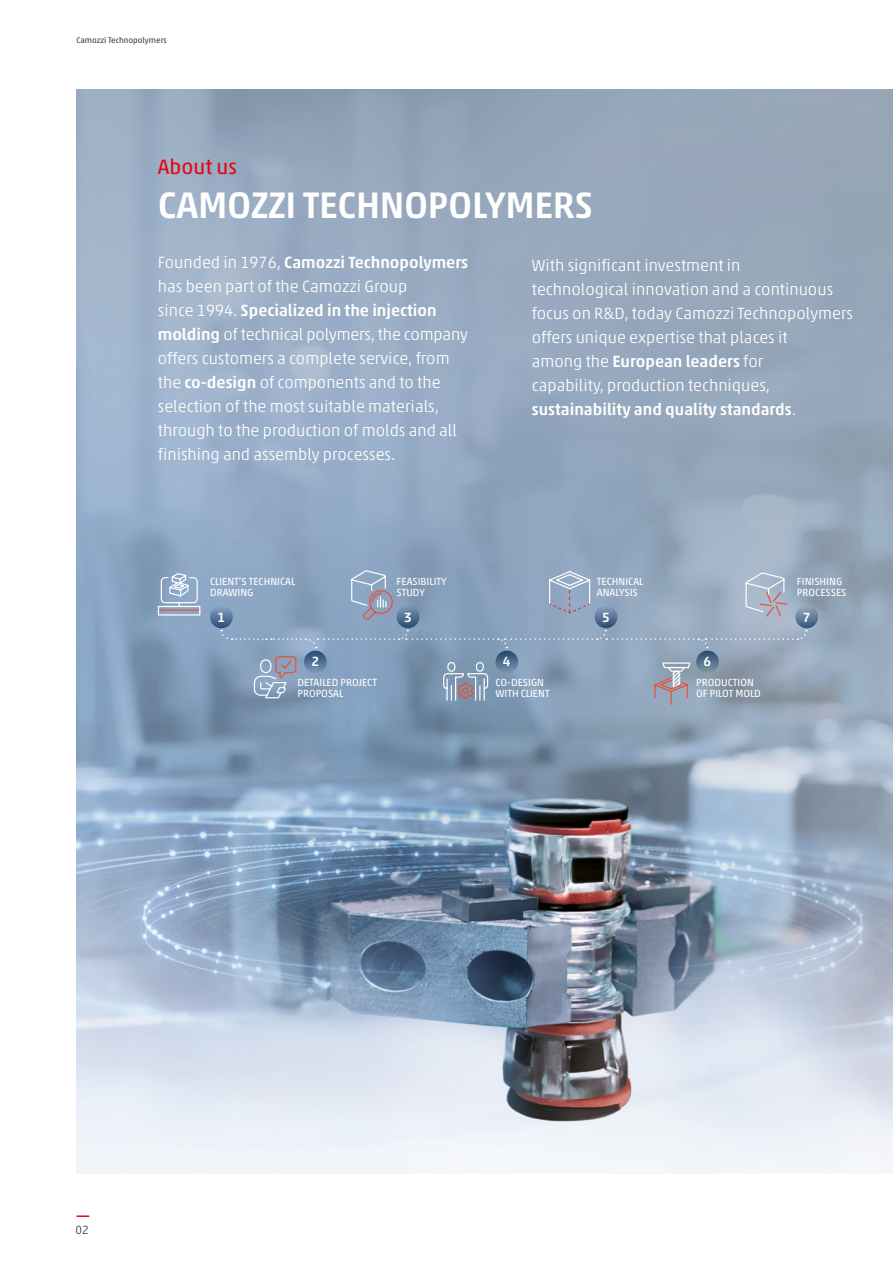
<style>
.page{position:relative;width:893px;height:1263px;background:#fff}
.page>*{position:absolute;margin:0;border:0;box-sizing:border-box;transform-origin:0 0}
.t1{font:500 37.5px "Akko W1 G";letter-spacing:-.01em;color:#fff}
.t2{font:21px "Akko W1 G";color:#e30613}
.t3{font:300 16.5px/24px "Akko W1 G";color:#fff}
.t4{font:500 13.5px "Akko W1 G";color:#fff}
.t5{font:300 12px "Akko W1 G";color:#3c3c3b}
.t6{font:10.5px/10.5px "Akko W1 G";color:#fff}
.t7{font:8.25px "Akko W1 G";color:#3c3c3b}
.s1{font-weight:500}
</style>
<div class="page">
<img style="left:77px;top:89px;width:816px;height:1085px">
<img style="left:892px;top:791px;width:1px;height:383px">
<svg style="left:77px;top:1215px;width:12px;height:2px"></svg>
<svg style="left:350px;top:569px;width:45px;height:52px;background:#99a6be"></svg>
<svg style="left:397px;top:605px;width:22px;height:23px"></svg>
<svg style="left:548px;top:570px;width:43px;height:44px;background:#a1afc6"></svg>
<svg style="left:595px;top:605px;width:22px;height:23px"></svg>
<svg style="left:745px;top:571px;width:43px;height:46px;background:#b2b9c8"></svg>
<svg style="left:795px;top:605px;width:23px;height:23px"></svg>
<svg style="left:253px;top:656px;width:44px;height:43px;background:#99a5bb"></svg>
<div style="left:304px;top:651px;width:23px;height:22px;background:linear-gradient(to bottom,#2b4c78,#7a93b2);border-radius:50%"></div>
<svg style="left:442px;top:661px;width:47px;height:40px;background:#95a3b7"></svg>
<div style="left:495px;top:651px;width:23px;height:22px;background:linear-gradient(to bottom,#294a74,#748fac);border-radius:50%"></div>
<svg style="left:653px;top:662px;width:38px;height:42px;background:#a5a5b3"></svg>
<svg style="left:221px;top:630px;width:586px;height:18px;background:#92a8c1"></svg>
<div style="left:696px;top:651px;width:23px;height:22px;background:linear-gradient(to bottom,#2d4e75,#7e91a4);border-radius:50%"></div>
<svg style="left:157px;top:574px;width:44px;height:42px;background:#a6b6cc"></svg>
<svg style="left:210px;top:605px;width:23px;height:23px"></svg>
<p class="t7" style="left:77px;top:34px;width:92px">Camozzi Technopolymers</p>
<p class="t2" style="left:158px;top:151px;width:81px">About us</p>
<h1 class="t1" style="left:158px;top:177px;width:437px">CAMOZZI TECHNOPOLYMERS</h1>
<p class="t3" style="left:158px;top:250px;width:312px">Founded in 1976, <span class="s1">Camozzi Technopolymers </span>has been part of the Camozzi Group<br>since 1994. <span class="s1">Specialized in the injection molding</span> of technical polymers, the company offers customers a complete service, from the <span class="s1">co-design</span> of components and to the selection of the most suitable materials, through to the production of molds and all finishing and assembly processes.</p>
<p class="t3" style="left:532px;top:252px;width:323px">With significant investment in<br>technological innovation and a continuous focus on R&amp;D, today Camozzi Technopolymers offers unique expertise that places it<br>among the <span class="s1">European leaders</span> for<br>capability, production techniques, <span class="s1">sustainability and quality standards</span>.</p>
<p class="t6" style="left:210px;top:576px;width:87px">CLIENT’S TECHNICAL<br>DRAWING</p>
<p class="t4" style="left:217px;top:607px;width:9px">1</p>
<p class="t6" style="left:397px;top:576px;width:52px">FEASIBILITY<br>STUDY</p>
<p class="t6" style="left:597px;top:576px;width:48px">TECHNICAL<br>ANALYSIS</p>
<p class="t6" style="left:797px;top:576px;width:51px">FINISHING<br>PROCESSES</p>
<p class="t4" style="left:404px;top:607px;width:9px">3</p>
<p class="t4" style="left:602px;top:607px;width:9px">5</p>
<p class="t4" style="left:803px;top:607px;width:9px">7</p>
<p class="t4" style="left:311px;top:651px;width:9px">2</p>
<p class="t4" style="left:503px;top:651px;width:9px">4</p>
<p class="t4" style="left:703px;top:651px;width:9px">6</p>
<p class="t6" style="left:297px;top:677px;width:81px">DETAILED PROJECT<br>PROPOSAL</p>
<p class="t6" style="left:495px;top:677px;width:56px">CO-DESIGN<br>WITH CLIENT</p>
<p class="t6" style="left:696px;top:677px;width:66px">PRODUCTION<br>OF PILOT MOLD</p>
<p class="t5" style="left:75px;top:1221px;width:15px">02</p>
</div>
